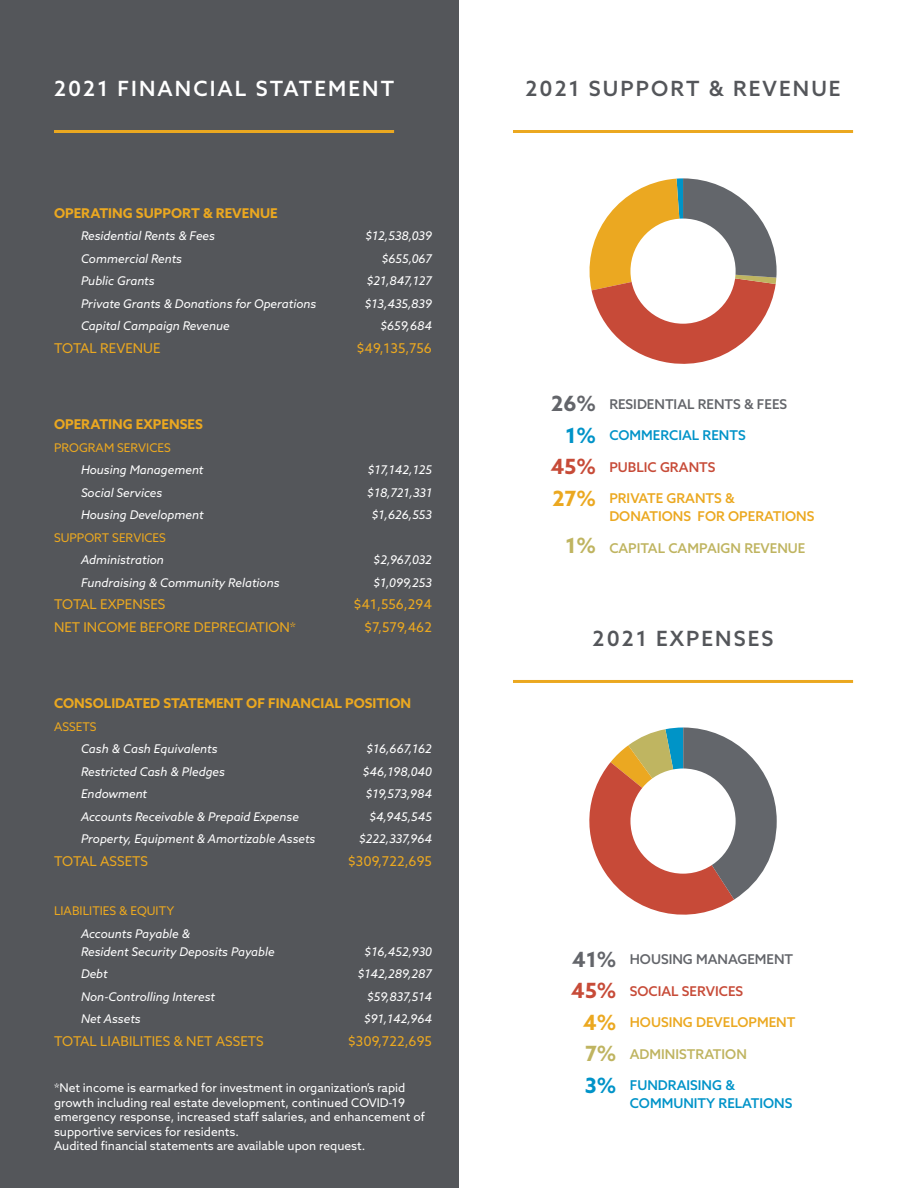
<style>
.page{position:relative;width:918px;height:1188px;background:#fff}
.page>*{position:absolute;margin:0;border:0;box-sizing:border-box;transform-origin:0 0}
.t1{font:500 21px "Azo Sans";letter-spacing:.1em;color:#54565a}
.t2{font:500 21px "Azo Sans";letter-spacing:.1em;color:#fff}
.t3{font:700 21px "Azo Sans";color:#63656a}
.t4{font:700 21px "Azo Sans";color:#c74b38}
.t5{font:700 21px "Azo Sans";color:#eba820}
.t6{font:700 21px "Azo Sans";color:#0093c8}
.t7{font:700 21px "Azo Sans";color:#bfb460}
.t8{font:13.5px "Azo Sans";color:#eba820}
.t9{font:700 13.5px "Azo Sans";color:#eba820}
.t10{font:500 13.5px/18px "Azo Sans";color:#eba820}
.t11{font:500 13.5px/18px "Azo Sans";color:#0093c8}
.t12{font:500 13.5px "Azo Sans";color:#63656a}
.t13{font:500 13.5px "Azo Sans";color:#bfb460}
.t14{font:500 13.5px "Azo Sans";color:#c74b38}
.t15{font:italic 12px "Azo Sans";color:#fff}
.Captions{font:12px/14.4px "Azo Sans";color:#fff}
.t16{font:12px "Azo Sans";color:#eba820}
</style>
<div class="page">
<div style="left:0;top:0;width:459px;height:1188px;background:#54565a"></div>
<hr style="left:54px;top:130px;width:340px;height:3px;background:#eba820">
<svg style="left:589px;top:728px;width:188px;height:187px"></svg>
<svg style="left:589px;top:178px;width:188px;height:186px"></svg>
<div style="left:630px;top:219px;width:106px;height:105px;background:#fff;border-radius:50%"></div>
<div style="left:630px;top:769px;width:106px;height:105px;background:#fff;border-radius:50%"></div>
<hr style="left:513px;top:130px;width:340px;height:3px;background:#eba820">
<hr style="left:513px;top:680px;width:340px;height:3px;background:#eba820">
<p class="t2" style="left:54px;top:75px;width:342px">2021 FINANCIAL STATEMENT</p>
<p class="t9" style="left:54px;top:204px;width:225px">OPERATING SUPPORT &amp; REVENUE</p>
<p class="t15" style="left:81px;top:228px;width:136px">Residential Rents &amp; Fees</p>
<p class="t15" style="left:366px;top:228px;width:68px">$12,538,039</p>
<p class="t15" style="left:81px;top:250px;width:103px">Commercial Rents</p>
<p class="t15" style="left:382px;top:250px;width:52px">$655,067</p>
<p class="t15" style="left:81px;top:273px;width:75px">Public Grants</p>
<p class="t15" style="left:367px;top:273px;width:67px">$21,847,127</p>
<p class="t15" style="left:81px;top:295px;width:237px">Private Grants &amp; Donations for Operations</p>
<p class="t15" style="left:365px;top:295px;width:69px">$13,435,839</p>
<p class="t15" style="left:81px;top:318px;width:150px">Capital Campaign Revenue</p>
<p class="t15" style="left:380px;top:318px;width:53px">$659,684</p>
<p class="t8" style="left:54px;top:339px;width:108px">TOTAL REVENUE</p>
<p class="t8" style="left:357px;top:339px;width:77px">$49,135,756</p>
<p class="t9" style="left:54px;top:415px;width:150px">OPERATING EXPENSES</p>
<p class="t16" style="left:54px;top:439px;width:118px">PROGRAM SERVICES</p>
<p class="t15" style="left:81px;top:462px;width:124px">Housing Management</p>
<p class="t15" style="left:368px;top:462px;width:66px">$17,142,125</p>
<p class="t15" style="left:81px;top:484px;width:83px">Social Services</p>
<p class="t15" style="left:367px;top:484px;width:66px">$18,721,331</p>
<p class="t15" style="left:81px;top:507px;width:124px">Housing Development</p>
<p class="t15" style="left:372px;top:507px;width:62px">$1,626,553</p>
<p class="t16" style="left:54px;top:529px;width:113px">SUPPORT SERVICES</p>
<p class="t15" style="left:81px;top:552px;width:84px">Administration</p>
<p class="t15" style="left:374px;top:552px;width:60px">$2,967,032</p>
<p class="t15" style="left:81px;top:574px;width:200px">Fundraising &amp; Community Relations</p>
<p class="t15" style="left:374px;top:574px;width:60px">$1,099,253</p>
<p class="t8" style="left:54px;top:595px;width:113px">TOTAL EXPENSES</p>
<p class="t8" style="left:354px;top:595px;width:80px">$41,556,294</p>
<p class="t8" style="left:54px;top:618px;width:244px">NET INCOME BEFORE DEPRECIATION*</p>
<p class="t8" style="left:365px;top:618px;width:69px">$7,579,462</p>
<p class="t9" style="left:54px;top:694px;width:359px">CONSOLIDATED STATEMENT OF FINANCIAL POSITION</p>
<p class="t16" style="left:54px;top:718px;width:44px">ASSETS</p>
<p class="t15" style="left:81px;top:741px;width:138px">Cash &amp; Cash Equivalents</p>
<p class="t15" style="left:366px;top:741px;width:67px">$16,667,162</p>
<p class="t15" style="left:81px;top:763px;width:146px">Restricted Cash &amp; Pledges</p>
<p class="t15" style="left:363px;top:763px;width:71px">$46,198,040</p>
<p class="t15" style="left:81px;top:786px;width:68px">Endowment</p>
<p class="t15" style="left:366px;top:786px;width:68px">$19,573,984</p>
<p class="t15" style="left:81px;top:808px;width:220px">Accounts Receivable &amp; Prepaid Expense</p>
<p class="t15" style="left:369px;top:808px;width:64px">$4,945,545</p>
<p class="t15" style="left:81px;top:831px;width:236px">Property, Equipment &amp; Amortizable Assets</p>
<p class="t15" style="left:359px;top:831px;width:74px">$222,337,964</p>
<p class="t8" style="left:54px;top:852px;width:96px">TOTAL ASSETS</p>
<p class="t8" style="left:348px;top:852px;width:85px">$309,722,695</p>
<p class="t16" style="left:54px;top:903px;width:122px">LIABILITIES &amp; EQUITY</p>
<p class="t15" style="left:81px;top:925px;width:111px">Accounts Payable &amp;</p>
<p class="t15" style="left:81px;top:943px;width:195px">Resident Security Deposits Payable</p>
<p class="t15" style="left:365px;top:943px;width:69px">$16,452,930</p>
<p class="t15" style="left:81px;top:966px;width:28px">Debt</p>
<p class="t15" style="left:358px;top:966px;width:76px">$142,289,287</p>
<p class="t15" style="left:81px;top:988px;width:136px">Non-Controlling Interest</p>
<p class="t15" style="left:367px;top:988px;width:66px">$59,837,514</p>
<p class="t15" style="left:81px;top:1011px;width:61px">Net Assets</p>
<p class="t15" style="left:364px;top:1011px;width:69px">$91,142,964</p>
<p class="t8" style="left:54px;top:1032px;width:211px">TOTAL LIABILITIES &amp; NET ASSETS</p>
<p class="t8" style="left:348px;top:1032px;width:85px">$309,722,695</p>
<p class="Captions" style="left:54px;top:1081px;width:372px">*Net income is earmarked for investment in organization’s rapid growth including real estate development, continued COVID-19 emergency response, increased staff salaries, and enhancement of supportive services for residents.<br>Audited financial statements are available upon request.</p>
<p class="t1" style="left:525px;top:75px;width:317px">2021 SUPPORT &amp; REVENUE</p>
<p class="t3" style="left:551px;top:390px;width:46px">26%</p>
<p class="t6" style="left:566px;top:421px;width:32px">1%</p>
<p class="t4" style="left:551px;top:453px;width:47px">45%</p>
<p class="t5" style="left:552px;top:484px;width:45px">27%</p>
<p class="t7" style="left:566px;top:532px;width:32px">1%</p>
<p class="t12" style="left:609px;top:395px;width:179px">RESIDENTIAL RENTS &amp; FEES</p>
<p class="t11" style="left:609px;top:426px;width:138px">COMMERCIAL RENTS</p>
<p class="t14" style="left:609px;top:458px;width:108px">PUBLIC GRANTS</p>
<p class="t10" style="left:609px;top:489px;width:207px">PRIVATE GRANTS &amp;<br>DONATIONS FOR OPERATIONS</p>
<p class="t13" style="left:609px;top:539px;width:198px">CAPITAL CAMPAIGN REVENUE</p>
<p class="t1" style="left:593px;top:625px;width:182px">2021 EXPENSES</p>
<p class="t3" style="left:572px;top:945px;width:46px">41%</p>
<p class="t4" style="left:571px;top:977px;width:47px">45%</p>
<p class="t5" style="left:583px;top:1008px;width:35px">4%</p>
<p class="t7" style="left:585px;top:1040px;width:33px">7%</p>
<p class="t6" style="left:585px;top:1071px;width:33px">3%</p>
<p class="t12" style="left:630px;top:951px;width:165px">HOUSING MANAGEMENT</p>
<p class="t14" style="left:630px;top:982px;width:115px">SOCIAL SERVICES</p>
<p class="t10" style="left:630px;top:1013px;width:167px">HOUSING DEVELOPMENT</p>
<p class="t13" style="left:630px;top:1045px;width:119px">ADMINISTRATION</p>
<p class="t11" style="left:630px;top:1076px;width:164px">FUNDRAISING &amp;<br>COMMUNITY RELATIONS</p>
</div>
